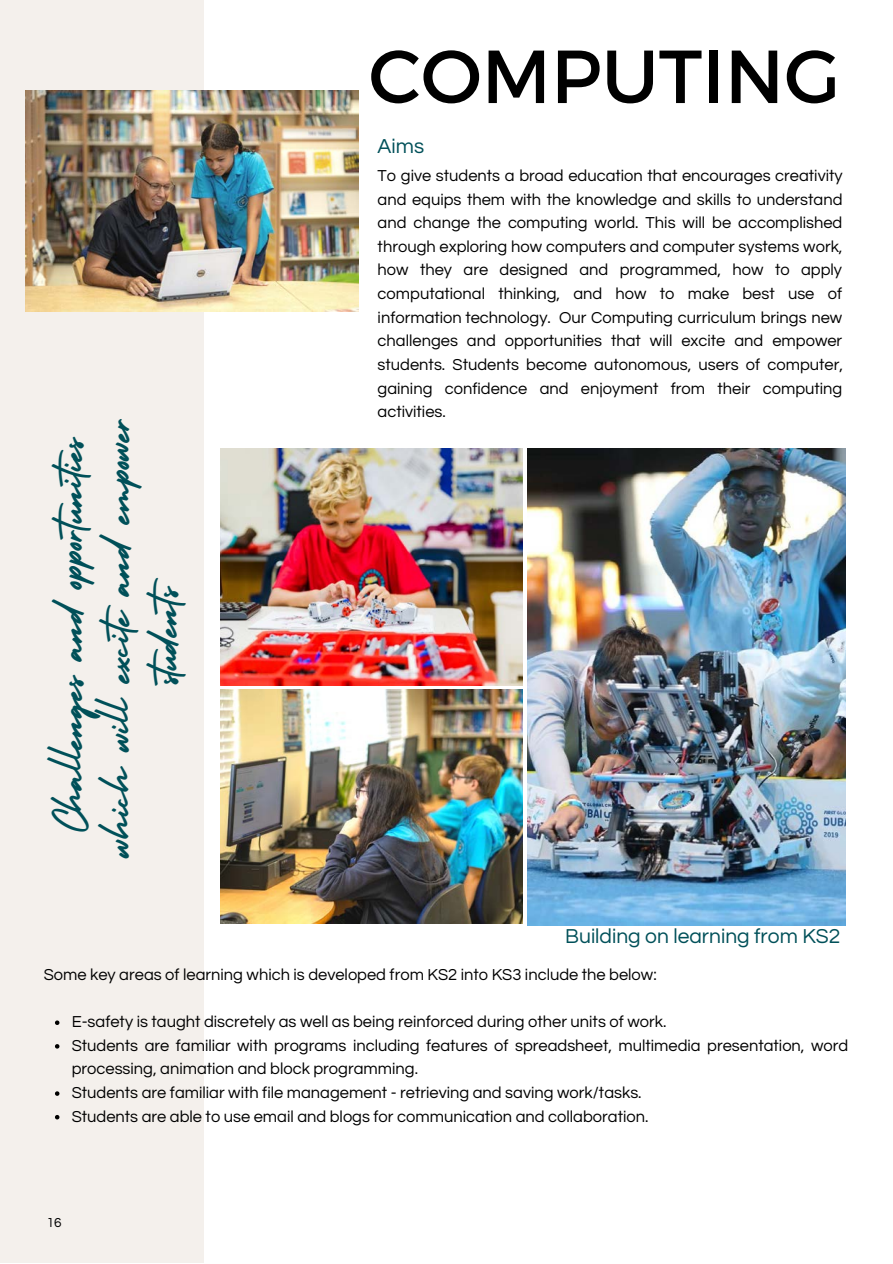
<style>
.page{position:relative;width:893px;height:1264px;background:#fff}
.page>*{position:absolute;margin:0;border:0;box-sizing:border-box;transform-origin:0 0}
.t1{font:75px "Montserrat";color:#000}
.t2{font:48px/47.2px "Holiday";color:#005059;text-align:center}
.t3{font:21px "Questrial";color:#005059}
.t4{font:16.5px/23.5px "Questrial";color:#000;text-align:justify}
.t5{font:13.5px "Questrial";color:#000}
</style>
<div class="page">
<div style="left:0;top:0;width:204px;height:1262px;background:#f4f0ec"></div>
<img style="left:25px;top:90px;width:333px;height:222px">
<img style="left:220px;top:448px;width:302px;height:237px">
<img style="left:527px;top:448px;width:318px;height:477px">
<img style="left:220px;top:689px;width:302px;height:234px">
<svg style="left:55px;top:1020px;width:4px;height:4px"></svg>
<svg style="left:55px;top:1044px;width:4px;height:4px"></svg>
<svg style="left:55px;top:1091px;width:4px;height:4px"></svg>
<svg style="left:55px;top:1115px;width:4px;height:4px"></svg>
<h1 class="t1" style="left:368px;top:28px;width:473px">COMPUTING</h1>
<h2 class="t2" style="left:42px;top:854px;width:443px;rotate:-90deg">Challenges and opportunities which will excite and empower students</h2>
<p class="t3" style="left:377px;top:136px;width:48px">Aims</p>
<p class="t4" style="left:377px;top:164px;width:467px">To give students a broad education that encourages creativity and equips them with the knowledge and skills to understand and change the computing world. This will be accomplished through exploring how computers and computer systems work, how they are designed and programmed, how to apply computational thinking, and how to make best use of information technology. Our Computing curriculum brings new challenges and opportunities that will excite and empower students. Students become autonomous, users of computer, gaining confidence and enjoyment from their computing activities.</p>
<p class="t3" style="left:565px;top:926px;width:276px">Building on learning from KS2</p>
<p class="t4" style="left:44px;top:963px;width:614px">Some key areas of learning which is developed from KS2 into KS3 include the below:</p>
<p class="t4" style="left:72px;top:1010px;width:778px;text-align:left">E-safety is taught discretely as well as being reinforced during other units of work.<br>Students are familiar with programs including features of spreadsheet, multimedia presentation, word processing, animation and block programming.<br>Students are familiar with file management - retrieving and saving work/tasks.<br>Students are able to use email and blogs for communication and collaboration.</p>
<p class="t5" style="left:47px;top:1215px;width:16px">16</p>
</div>
